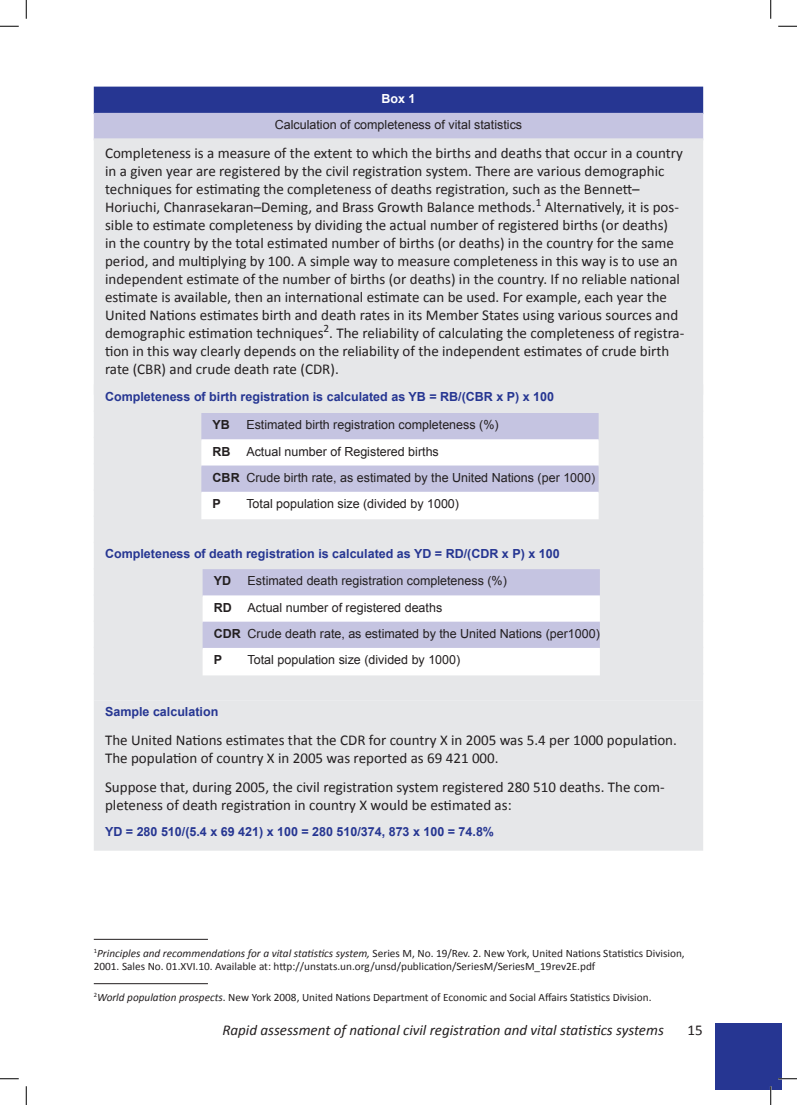
<style>
.page{position:relative;width:797px;height:1105px;background:#fff}
.page>*{position:absolute;margin:0;border:0;box-sizing:border-box;transform-origin:0 0}
.t1{font:15px/18px "Calibri";color:#231f20}
.t2{font:italic 15px "Calibri";color:#231f20}
.t3{font:12.5px/26.2px "Arial";color:#231f20}
.t4{font:700 12.5px "Arial";color:#263692}
.t5{font:700 12.5px "Arial";color:#231f20}
.t6{font:700 12.5px "Arial";color:#fff}
.t7{font:11.25px/13.5px "Calibri";color:#231f20}
.s1{font-weight:700}
.s2{font-style:italic}
</style>
<div class="page">
<div style="left:715px;top:1024px;width:67px;height:66px;background:#263692"></div>
<div style="left:94px;top:87px;width:609px;height:27px;background:#263692"></div>
<div style="left:94px;top:113px;width:609px;height:27px;background:#c5c4e1"></div>
<div style="left:94px;top:138px;width:609px;height:257px;background:#e6e7e9"></div>
<div style="left:94px;top:384px;width:609px;height:28px;background:#e6e7e9"></div>
<div style="left:94px;top:411px;width:609px;height:27px;background:#e6e7e9"></div>
<div style="left:94px;top:437px;width:609px;height:27px;background:#e6e7e9"></div>
<div style="left:94px;top:463px;width:609px;height:28px;background:#e6e7e9"></div>
<div style="left:94px;top:489px;width:609px;height:28px;background:#e6e7e9"></div>
<div style="left:94px;top:516px;width:609px;height:27px;background:#e6e7e9"></div>
<div style="left:94px;top:542px;width:609px;height:27px;background:#e6e7e9"></div>
<div style="left:94px;top:568px;width:609px;height:28px;background:#e6e7e9"></div>
<div style="left:94px;top:594px;width:609px;height:28px;background:#e6e7e9"></div>
<div style="left:94px;top:621px;width:609px;height:27px;background:#e6e7e9"></div>
<div style="left:94px;top:647px;width:609px;height:27px;background:#e6e7e9"></div>
<div style="left:94px;top:673px;width:609px;height:28px;background:#e6e7e9"></div>
<div style="left:94px;top:701px;width:609px;height:150px;background:#e6e7e9"></div>
<hr style="left:94px;top:939px;width:114px;height:1px;background:#231f20">
<hr style="left:94px;top:983px;width:114px;height:1px;background:#231f20">
<div style="left:201px;top:413px;width:397px;height:27px;background:#c5c4e1"></div>
<div style="left:201px;top:439px;width:397px;height:28px;background:#fff"></div>
<div style="left:201px;top:465px;width:397px;height:28px;background:#c5c4e1"></div>
<div style="left:201px;top:492px;width:397px;height:27px;background:#fff"></div>
<div style="left:202px;top:569px;width:398px;height:28px;background:#c5c4e1"></div>
<div style="left:202px;top:595px;width:398px;height:28px;background:#fff"></div>
<div style="left:202px;top:622px;width:398px;height:27px;background:#c5c4e1"></div>
<div style="left:202px;top:648px;width:398px;height:27px;background:#fff"></div>
<svg style="left:0;top:25px;width:19px;height:2px"></svg>
<svg style="left:778px;top:25px;width:19px;height:2px"></svg>
<svg style="left:0;top:1078px;width:19px;height:1px"></svg>
<svg style="left:778px;top:1078px;width:19px;height:1px"></svg>
<svg style="left:25px;top:0;width:2px;height:19px"></svg>
<svg style="left:25px;top:1086px;width:2px;height:19px"></svg>
<svg style="left:770px;top:0;width:1px;height:19px"></svg>
<svg style="left:770px;top:1086px;width:1px;height:19px"></svg>
<p class="t6" style="left:381px;top:91px;width:36px">Box 1</p>
<p class="t3" style="left:275px;top:112px;width:249px">Calculation of completeness of vital statistics</p>
<p class="t1" style="left:105px;top:144px;width:581px">Completeness is a measure of the extent to which the births and deaths that occur in a country in a given year are registered by the civil registration system. There are various demographic techniques for estimating the completeness of deaths registration, such as the Bennett– Horiuchi, Chanrasekaran–Deming, and Brass Growth Balance methods.<sup>1</sup> Alternatively, it is pos&shy;sible to estimate completeness by dividing the actual number of registered births (or deaths)<br>in the country by the total estimated number of births (or deaths) in the country for the same period, and multiplying by 100. A simple way to measure completeness in this way is to use an independent estimate of the number of births (or deaths) in the country. If no reliable national estimate is available, then an international estimate can be used. For example, each year the United Nations estimates birth and death rates in its Member States using various sources and demographic estimation techniques<sup>2</sup>. The reliability of calculating the completeness of registra&shy;tion in this way clearly depends on the reliability of the independent estimates of crude birth rate (CBR) and crude death rate (CDR).</p>
<p class="t4" style="left:105px;top:389px;width:450px">Completeness of birth registration is calculated as YB = RB/(CBR x P) x 100</p>
<p class="t5" style="left:212px;top:418px;width:19px">YB</p>
<p class="t3" style="left:246px;top:412px;width:254px">Estimated birth registration completeness (%)</p>
<p class="t5" style="left:212px;top:444px;width:20px">RB</p>
<p class="t3" style="left:212px;top:438px;width:384px;text-indent:34px">Actual number of Registered births<br><span class="s1">CBR</span> Crude birth rate, as estimated by the United Nations (per 1000)<br><span class="s1">P</span></p>
<p class="t3" style="left:246px;top:490px;width:214px">Total population size (divided by 1000)</p>
<p class="t4" style="left:105px;top:547px;width:456px">Completeness of death registration is calculated as YD = RD/(CDR x P) x 100</p>
<p class="t5" style="left:214px;top:574px;width:19px">YD</p>
<p class="t3" style="left:248px;top:568px;width:261px">Estimated death registration completeness (%)</p>
<p class="t5" style="left:214px;top:600px;width:20px">RD</p>
<p class="t3" style="left:214px;top:594px;width:387px;text-indent:34px">Actual number of registered deaths<br><span class="s1">CDR</span> Crude death rate, as estimated by the United Nations (per1000)<br><span class="s1">P</span></p>
<p class="t3" style="left:248px;top:647px;width:214px">Total population size (divided by 1000)</p>
<p class="t4" style="left:105px;top:704px;width:115px">Sample calculation</p>
<p class="t1" style="left:105px;top:730px;width:573px">The United Nations estimates that the CDR for country X in 2005 was 5.4 per 1000 population.<br>The population of country X in 2005 was reported as 69 421 000.</p>
<p class="t1" style="left:105px;top:777px;width:561px">Suppose that, during 2005, the civil registration system registered 280 510 deaths. The com&shy;pleteness of death registration in country X would be estimated as:</p>
<p class="t4" style="left:105px;top:825px;width:390px">YD = 280 510/(5.4 x 69 421) x 100 = 280 510/374, 873 x 100 = 74.8%</p>
<p class="t7" style="left:94px;top:946px;width:592px"><sup>1</sup><span class="s2">Principles and recommendations for a vital statistics system,</span> Series M, No. 19/Rev. 2. New York, United Nations Statistics Division,<br>2001. Sales No. 01.XVI.10. Available at: http://unstats.un.org/unsd/publication/SeriesM/SeriesM_19rev2E.pdf</p>
<p class="t7" style="left:94px;top:990px;width:559px"><sup>2</sup><span class="s2">World population prospects</span>. New York 2008, United Nations Department of Economic and Social Affairs Statistics Division.</p>
<p class="t2" style="left:222px;top:1021px;width:443px">Rapid assessment of national civil registration and vital statistics systems</p>
<p class="t1" style="left:687px;top:1020px;width:17px">15</p>
</div>
